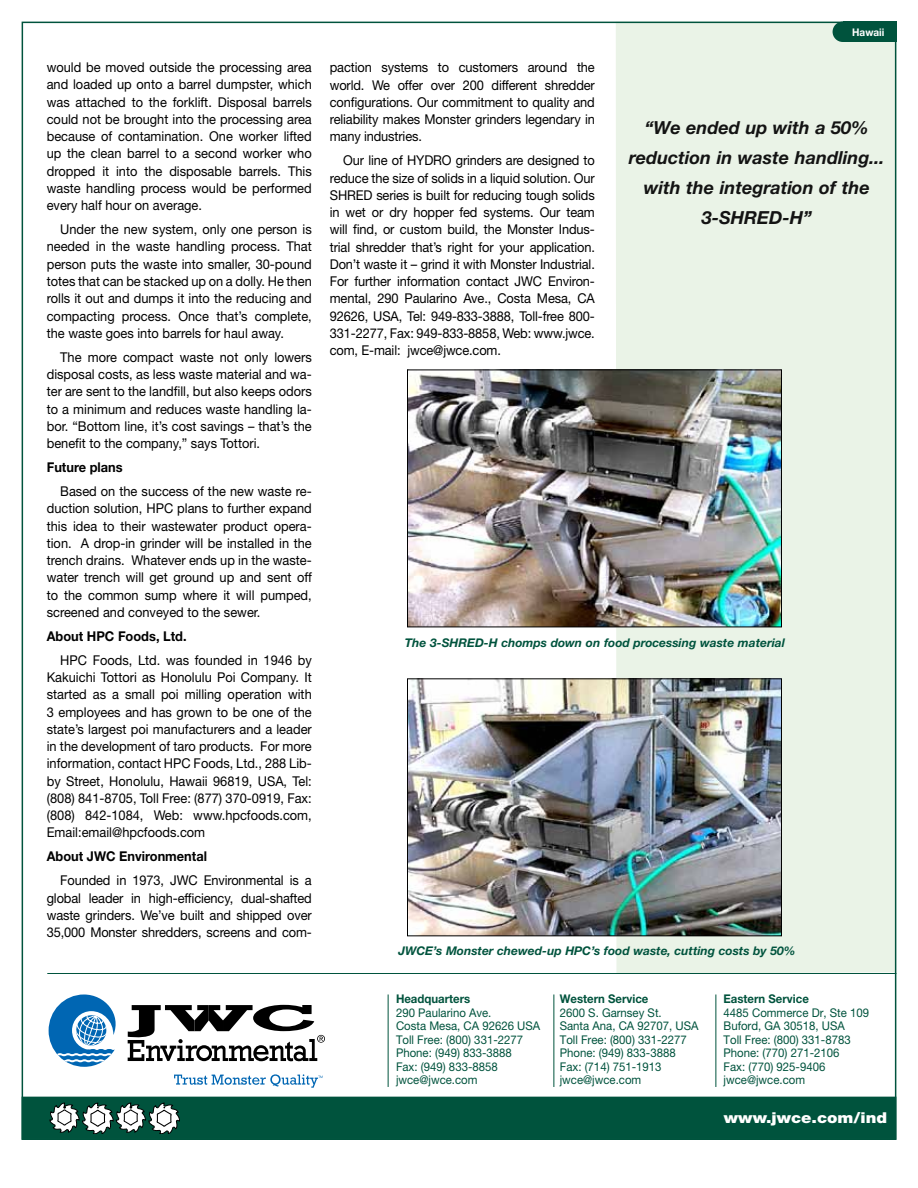
<style>
.page{position:relative;width:918px;height:1188px;background:#fff}
.page>*{position:absolute;margin:0;border:0;box-sizing:border-box;transform-origin:0 0}
.t1{font:italic 700 18px/30px "Helvetica Neue LT Std";color:#131313;text-align:center}
.t2{font:900 15px "Helvetica Neue LT Std";color:#fff;scale:1.1 1}
.t3{font:13.5px/17.2px "Helvetica Neue LT Std";color:#000;text-align:justify;scale:.95 1}
.t4{font:700 13.5px "Helvetica Neue LT Std";color:#000;scale:.95 1}
.t5{font:12px/13.5px "Helvetica Neue LT Std";color:#00533d;scale:.95 1}
.t6{font:italic 700 12px "Helvetica Neue LT Std";color:#00533d}
.t7{font:700 12px "Helvetica Neue LT Std";color:#00533d;scale:.95 1}
.t8{font:700 10.5px "Helvetica Neue LT Std";color:#fff;scale:.95 1}
</style>
<div class="page">
<div style="left:616px;top:25px;width:277px;height:948px;background:#eaf3e7"></div>
<hr style="left:47px;top:973px;width:849px;height:1px;background:#00533d">
<hr style="left:554px;top:994px;width:1px;height:93px;background:#00533d">
<hr style="left:716px;top:994px;width:1px;height:93px;background:#00533d">
<hr style="left:388px;top:994px;width:1px;height:93px;background:#00533d">
<div style="left:22px;top:1097px;width:874px;height:43px;background:#00533d"></div>
<svg style="left:49px;top:1102px;width:131px;height:31px"></svg>
<svg style="left:49px;top:995px;width:67px;height:72px"></svg>
<svg style="left:128px;top:1005px;width:197px;height:57px"></svg>
<svg style="left:174px;top:1074px;width:149px;height:14px"></svg>
<div style="left:843px;top:22px;width:53px;height:20px;background:#00533d"></div>
<div style="left:833px;top:22px;width:20px;height:20px;background:#00533d;border-radius:50%"></div>
<img style="left:409px;top:372px;width:371px;height:253px">
<div style="left:407px;top:370px;width:375px;height:257px;border:1px solid #000"></div>
<img style="left:409px;top:680px;width:371px;height:254px">
<div style="left:407px;top:678px;width:375px;height:258px;border:1px solid #000"></div>
<p class="t3" style="left:47px;top:59px;width:281px">would be moved outside the processing area and loaded up onto a barrel dumpster, which was attached to the forklift. Disposal barrels could not be brought into the processing area because of contamination. One worker lifted up the clean barrel to a second worker who dropped it into the disposable barrels. This waste handling process would be performed every half hour on average.</p>
<p class="t3" style="left:47px;top:221px;width:281px;text-indent:14px">Under the new system, only one person is needed in the waste handling process. That person puts the waste into smaller, 30-pound totes that can be stacked up on a dolly. He then rolls it out and dumps it into the reducing and compacting process. Once that’s complete, the waste goes into barrels for haul away.</p>
<p class="t3" style="left:47px;top:348px;width:281px;text-indent:14px">The more compact waste not only lowers disposal costs, as less waste material and wa&shy;ter are sent to the landfill, but also keeps odors to a minimum and reduces waste handling la&shy;bor. “Bottom line, it’s cost savings – that’s the benefit to the company,” says Tottori.</p>
<p class="t4" style="left:47px;top:459px;width:82px">Future plans</p>
<p class="t3" style="left:47px;top:482px;width:281px;text-indent:14px">Based on the success of the new waste re&shy;duction solution, HPC plans to further expand this idea to their wastewater product opera&shy;tion. A drop-in grinder will be installed in the trench drains. Whatever ends up in the waste&shy;water trench will get ground up and sent off to the common sump where it will pumped, screened and conveyed to the sewer.</p>
<p class="t4" style="left:47px;top:628px;width:149px">About HPC Foods, Ltd.</p>
<p class="t3" style="left:47px;top:651px;width:281px;text-indent:14px">HPC Foods, Ltd. was founded in 1946 by Kakuichi Tottori as Honolulu Poi Company. It started as a small poi milling operation with 3 employees and has grown to be one of the state’s largest poi manufacturers and a leader in the development of taro products. For more information, contact HPC Foods, Ltd., 288 Lib&shy;by Street, Honolulu, Hawaii 96819, USA, Tel: (808) 841-8705, Toll Free: (877) 370-0919, Fax: (808) 842-1084, Web: www.hpcfoods.com, Email:email@hpcfoods.com</p>
<p class="t4" style="left:47px;top:848px;width:170px">About JWC Environmental</p>
<p class="t3" style="left:47px;top:872px;width:281px;text-indent:14px">Founded in 1973, JWC Environmental is a global leader in high-efficiency, dual-shafted waste grinders. We’ve built and shipped over 35,000 Monster shredders, screens and com-</p>
<p class="t3" style="left:330px;top:59px;width:281px">paction systems to customers around the world. We offer over 200 different shredder configurations. Our commitment to quality and reliability makes Monster grinders legendary in many industries.</p>
<p class="t3" style="left:330px;top:152px;width:281px;text-indent:14px">Our line of HYDRO grinders are designed to reduce the size of solids in a liquid solution. Our SHRED series is built for reducing tough solids in wet or dry hopper fed systems. Our team will find, or custom build, the Monster Indus&shy;trial shredder that’s right for your application.<br>Don’t waste it – grind it with Monster Industrial.<br>For further information contact JWC Environ&shy;mental, 290 Paularino Ave., Costa Mesa, CA 92626, USA, Tel: 949-833-3888, Toll-free 800- 331-2277, Fax: 949-833-8858, Web: www.jwce. com, E-mail: jwce@jwce.com.</p>
<p class="t8" style="left:852px;top:26px;width:35px">Hawaii</p>
<h1 class="t1" style="left:629px;top:112px;width:257px">“We ended up with a 50% reduction in waste handling... with the integration of the<br>3-SHRED-H”</h1>
<p class="t6" style="left:405px;top:635px;width:381px">The 3-SHRED-H chomps down on food processing waste material</p>
<p class="t6" style="left:398px;top:943px;width:399px">JWCE’s Monster chewed-up HPC’s food waste, cutting costs by 50%</p>
<p class="t7" style="left:396px;top:992px;width:80px">Headquarters</p>
<p class="t5" style="left:396px;top:1006px;width:153px">290 Paularino Ave.<br>Costa Mesa, CA 92626 USA<br>Toll Free: (800) 331-2277<br>Phone: (949) 833-3888<br>Fax: (949) 833-8858 jwce@jwce.com</p>
<p class="t7" style="left:560px;top:992px;width:95px">Western Service</p>
<p class="t5" style="left:560px;top:1006px;width:148px">2600 S. Garnsey St.<br>Santa Ana, CA 92707, USA<br>Toll Free: (800) 331-2277<br>Phone: (949) 833-3888<br>Fax: (714) 751-1913 jwce@jwce.com</p>
<p class="t7" style="left:724px;top:992px;width:91px">Eastern Service</p>
<p class="t5" style="left:724px;top:1006px;width:155px">4485 Commerce Dr, Ste 109<br>Buford, GA 30518, USA<br>Toll Free: (800) 331-8783<br>Phone: (770) 271-2106<br>Fax: (770) 925-9406 jwce@jwce.com</p>
<p class="t2" style="left:724px;top:1108px;width:150px">www.jwce.com/ind</p>
</div>
